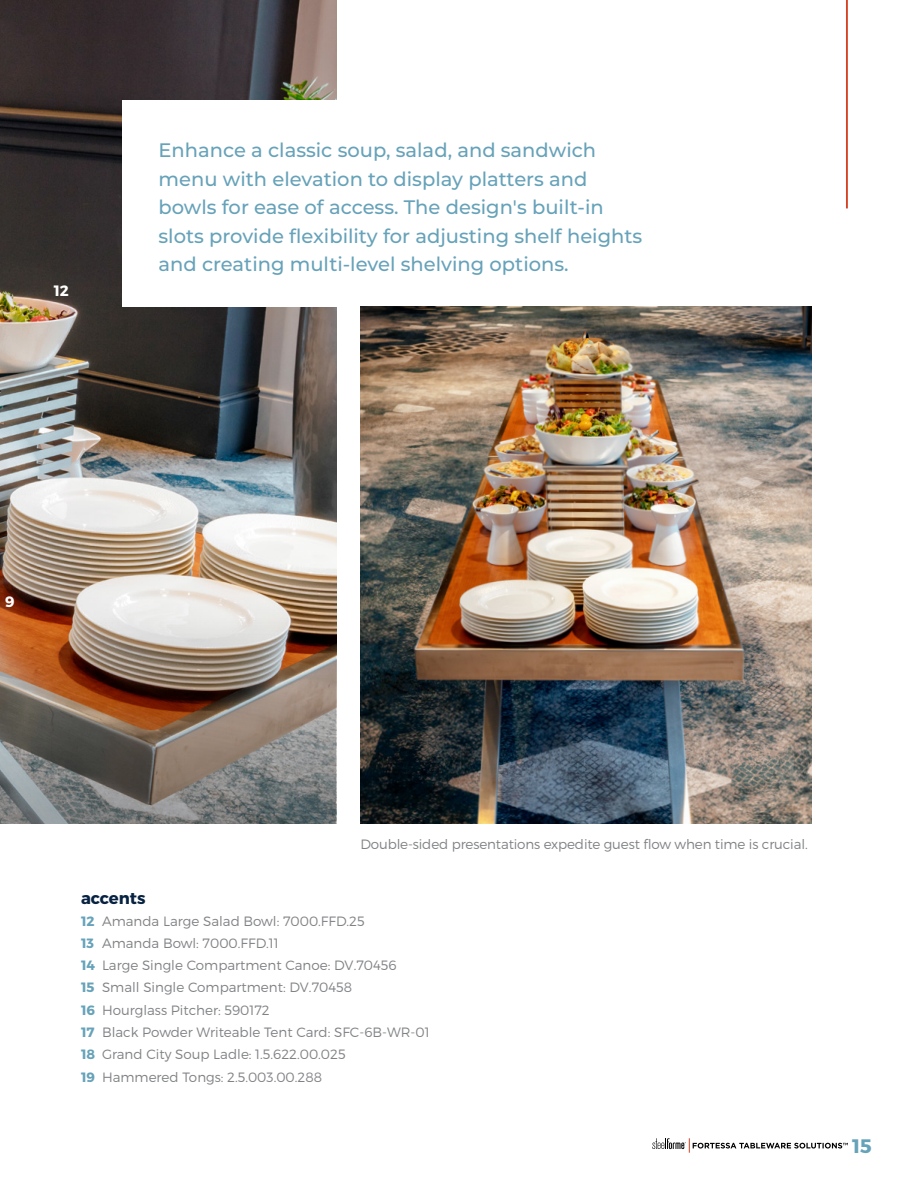
<style>
.page{position:relative;width:918px;height:1188px;background:#fff}
.page>*{position:absolute;margin:0;border:0;box-sizing:border-box;transform-origin:0 0}
.t1{font:500 19.5px/28.5px "Montserrat";color:#66a2b9}
.t2{font:700 19.5px "Montserrat";color:#66a2b9}
.t3{font:700 16.5px "Montserrat";color:#072241}
.t4{font:700 15px "Montserrat";color:#fff}
.t5{font:300 13.5px/22.4px "Montserrat";color:#808285}
.s1{font-weight:700;color:#66a2b9}
</style>
<div class="page">
<img style="left:0;top:0;width:336px;height:465px">
<img style="left:0;top:465px;width:336px;height:359px">
<img style="left:360px;top:307px;width:452px;height:517px">
<hr style="left:846px;top:0;width:2px;height:208px;background:#d44124">
<div style="left:123px;top:100px;width:228px;height:207px;background:#fff"></div>
<svg style="left:652px;top:1138px;width:196px;height:15px"></svg>
<p class="t4" style="left:54px;top:282px;width:17px">12</p>
<h1 class="t1" style="left:159px;top:135px;width:485px">Enhance a classic soup, salad, and sandwich menu with elevation to display platters and bowls for ease of access. The design's built-in slots provide flexibility for adjusting shelf heights and creating multi-level shelving options.</h1>
<p class="t4" style="left:5px;top:592px;width:11px">9</p>
<p class="t5" style="left:360px;top:833px;width:449px">Double-sided presentations expedite guest flow when time is crucial.</p>
<p class="t3" style="left:81px;top:888px;width:66px">accents</p>
<p class="t5" style="left:81px;top:909px;width:350px"><span class="s1">12</span> Amanda Large Salad Bowl: 7000.FFD.25<br><span class="s1">13</span> Amanda Bowl: 7000.FFD.11<br><span class="s1">14</span> Large Single Compartment Canoe: DV.70456<br><span class="s1">15</span> Small Single Compartment: DV.70458<br><span class="s1">16</span> Hourglass Pitcher: 590172<br><span class="s1">17</span> Black Powder Writeable Tent Card: SFC-6B-WR-01<br><span class="s1">18</span> Grand City Soup Ladle: 1.5.622.00.025<br><span class="s1">19</span> Hammered Tongs: 2.5.003.00.288</p>
<h1 class="t2" style="left:852px;top:1134px;width:21px">15</h1>
</div>
